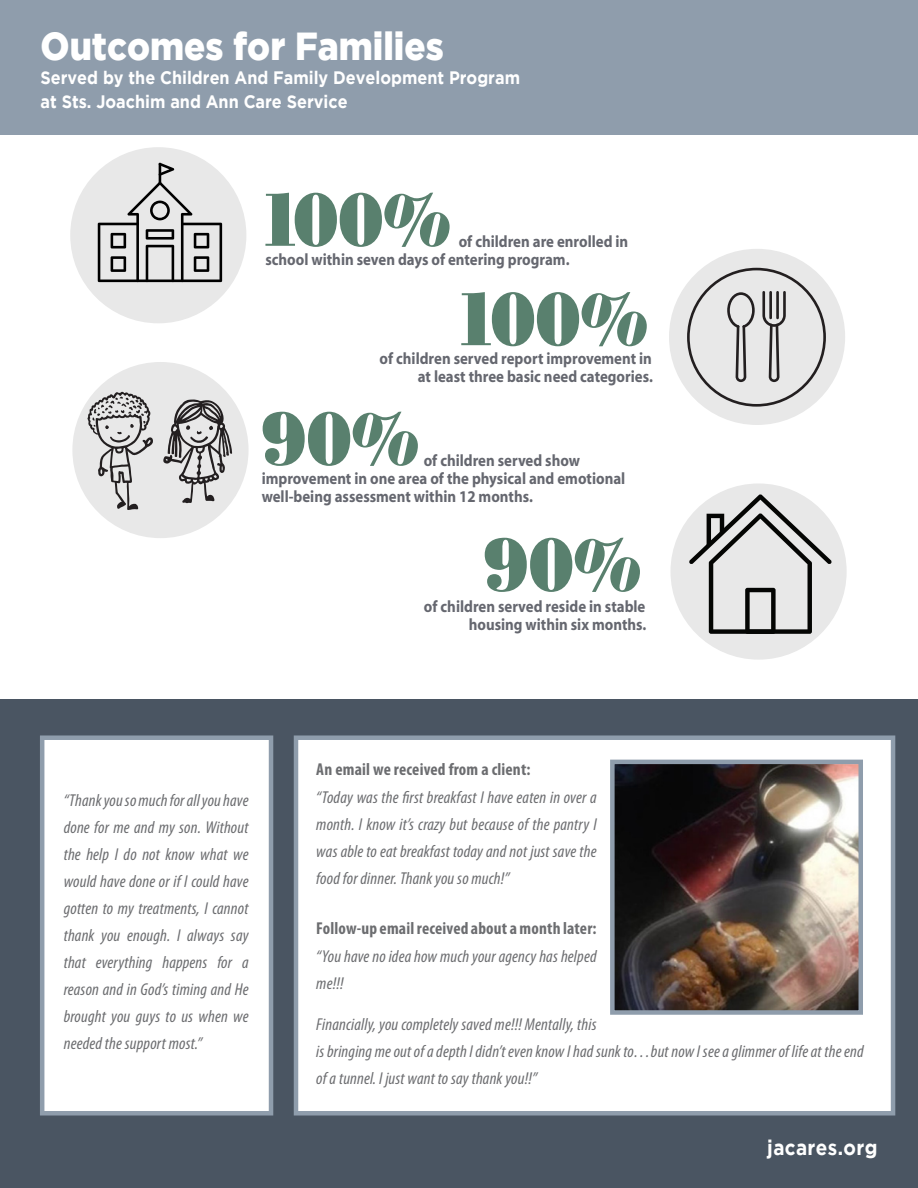
<style>
.page{position:relative;width:918px;height:1188px;background:#fff}
.page>*{position:absolute;margin:0;border:0;box-sizing:border-box;transform-origin:0 0}
.t1{font:75px "Bodoni Poster";color:#59806e;scale:.9 1}
.t2{font:900 39px "Gotham";color:#fff;scale:.9 1}
.t3{font:700 21px "Gotham";letter-spacing:.02em;color:#fff;scale:.9 1}
.t4{font:700 18px/24px "Gotham";color:#fff;scale:.9 1}
.t5{font:italic condensed 17.25px/27px "Myriad Pro";letter-spacing:.01em;color:#6c6d70;text-align:justify}
.t6{font:700 condensed 17.25px "Myriad Pro";letter-spacing:.01em;color:#6c6d70}
.t7{font:700 16.5px/18px "Myriad";color:#65676f;scale:.9 1}
</style>
<div class="page">
<div style="left:0;top:699px;width:918px;height:489px;background:#4a5562"></div>
<div style="left:0;top:0;width:918px;height:135px;background:#8f9dac"></div>
<div style="left:70px;top:147px;width:176px;height:176px;background:#e8e8e8;border-radius:50%"></div>
<div style="left:669px;top:249px;width:176px;height:176px;background:#e8e8e8;border-radius:50%"></div>
<div style="left:72px;top:362px;width:177px;height:176px;background:#e8e8e8;border-radius:50%"></div>
<div style="left:671px;top:483px;width:176px;height:177px;background:#e8e8e8;border-radius:50%"></div>
<svg style="left:98px;top:182px;width:124px;height:100px"></svg>
<hr style="left:159px;top:163px;width:2px;height:21px;background:#000">
<svg style="left:158px;top:163px;width:16px;height:13px"></svg>
<svg style="left:687px;top:268px;width:139px;height:139px"></svg>
<svg style="left:689px;top:494px;width:143px;height:140px"></svg>
<svg style="left:163px;top:399px;width:69px;height:104px"></svg>
<svg style="left:87px;top:391px;width:66px;height:119px"></svg>
<div style="left:294px;top:735px;width:601px;height:381px;background:#fff;border:4px solid #8f9dac"></div>
<div style="left:40px;top:735px;width:233px;height:381px;background:#fff;border:4px solid #8f9dac"></div>
<img style="left:615px;top:765px;width:243px;height:245px">
<div style="left:610px;top:760px;width:253px;height:255px;border:4px solid #8f9dac"></div>
<p class="t2" style="left:40px;top:24px;width:450px">Outcomes for Families</p>
<p class="t4" style="left:40px;top:65px;width:534px">Served by the Children And Family Development Program at Sts. Joachim and Ann Care Service</p>
<p class="t1" style="left:258px;top:174px;width:216px">100%</p>
<p class="t7" style="left:265px;top:233px;width:405px;text-indent:193px">of children are enrolled in school within seven days of entering program.</p>
<p class="t1" style="left:454px;top:273px;width:218px">100%</p>
<p class="t7" style="left:380px;top:350px;width:305px;text-align:right">of children served report improvement in at least three basic need categories.</p>
<p class="t1" style="left:262px;top:393px;width:177px">90%</p>
<p class="t7" style="left:262px;top:452px;width:406px;text-indent:162px">of children served show improvement in one area of the physical and emotional well-being assessment within 12 months.</p>
<p class="t1" style="left:484px;top:519px;width:177px">90%</p>
<p class="t5" style="left:64px;top:787px;width:186px">“Thank you so much for all you have done for me and my son. Without the help I do not know what we would have done or if I could have gotten to my treatments, I cannot thank you enough. I always say that everything happens for a reason and in God’s timing and He brought you guys to us when we needed the support most.”</p>
<p class="t7" style="left:424px;top:598px;width:249px;text-align:right">of children served reside in stable housing within six months.</p>
<p class="t6" style="left:316px;top:760px;width:216px">An email we received from a client:</p>
<p class="t5" style="left:316px;top:785px;width:282px">“Today was the first breakfast I have eaten in over a month. I know it’s crazy but because of the pantry I was able to eat breakfast today and not just save the food for dinner. Thank you so much!”</p>
<p class="t6" style="left:316px;top:919px;width:282px">Follow-up email received about a month later:</p>
<p class="t5" style="left:316px;top:944px;width:282px">“You have no idea how much your agency has helped me!!!</p>
<p class="t5" style="left:316px;top:1011px;width:549px;text-align:left">Financially, you completely saved me!!! Mentally, this<br>is bringing me out of a depth I didn’t even know I had sunk to…but now I see a glimmer of life at the end of a tunnel. I just want to say thank you!!”</p>
<p class="t3" style="left:767px;top:1135px;width:124px">jacares.org</p>
</div>
